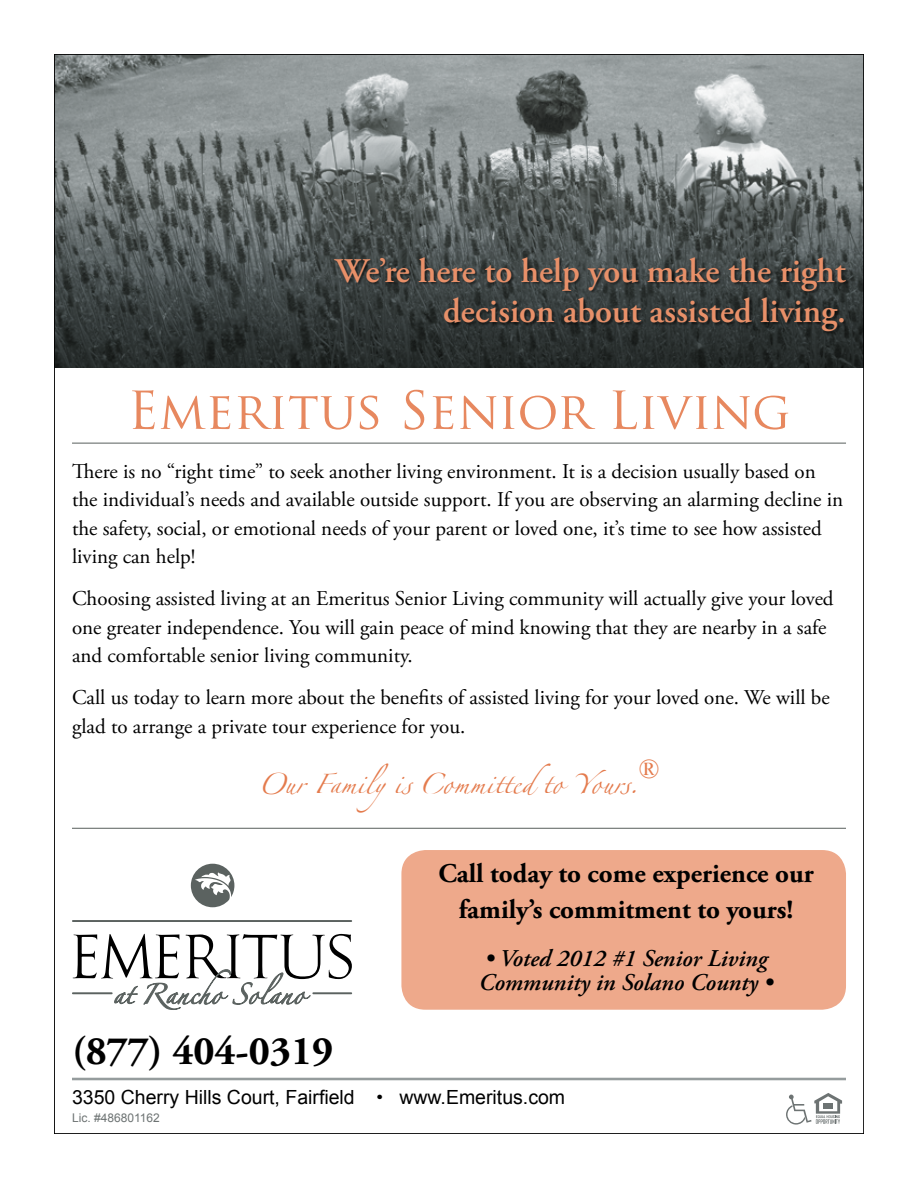
<style>
.page{position:relative;width:918px;height:1188px;background:#fff}
.page>*{position:absolute;margin:0;border:0;box-sizing:border-box;transform-origin:0 0}
.t1{font:51px "Trajan Pro";color:#e7885f}
.t2{font:45px "Linotype Zapfino One";color:#e47b4d}
.t3{font:700 40.5px "Adobe Garamond Pro";color:#000}
.t4{font:600 34.5px/40.5px "Adobe Garamond Pro";color:#e89069;text-align:right}
.t5{font:700 27px/36px "Adobe Garamond Pro";color:#000;text-align:center}
.t6{font:italic 600 24px/24px "Adobe Garamond Pro";color:#000}
.t7{font:21px/28.5px "Adobe Garamond Pro";color:#000}
.t8{font:19.5px "Arial";color:#000}
.t9{font:12px "Arial";color:#6d7373}
.s1{font-family:"Adobe Caslon Pro"}
</style>
<div class="page">
<svg style="left:56px;top:56px;width:806px;height:311px;background:#6a7171"></svg>
<div style="left:335px;top:257px;width:515px;height:78px;background:#000;opacity:.55"></div>
<hr style="left:72px;top:443px;width:774px;height:1px;background:#585e5c">
<hr style="left:72px;top:828px;width:774px;height:1px;background:#585e5c">
<hr style="left:72px;top:1078px;width:774px;height:2px;background:#959c9d">
<svg style="left:786px;top:1093px;width:56px;height:32px"></svg>
<div style="left:401px;top:850px;width:445px;height:160px;background:#eea98b;border-radius:24px"></div>
<svg style="left:191px;top:864px;width:43px;height:43px"></svg>
<hr style="left:72px;top:992px;width:41px;height:2px;background:#5b6260">
<hr style="left:72px;top:920px;width:280px;height:2px;background:#5b6260">
<svg style="left:73px;top:933px;width:279px;height:77px"></svg>
<h3 class="t4" style="left:335px;top:251px;width:512px">We’re here to help you make the right decision about assisted living.</h3>
<h1 class="t1" style="left:127px;top:378px;width:665px">Emeritus Senior Living</h1>
<p class="t7" style="left:72px;top:458px;width:773px">There is no “right time” to seek another living environment. It is a decision usually based on the individual’s needs and available outside support. If you are observing an alarming decline in the safety, social, or emotional needs of your parent or loved one, it’s time to see how assisted living can help!</p>
<p class="t7" style="left:72px;top:585px;width:763px">Choosing assisted living at an Emeritus Senior Living community will actually give your loved one greater independence. You will gain peace of mind knowing that they are nearby in a safe and comfortable senior living community.</p>
<p class="t7" style="left:72px;top:684px;width:759px">Call us today to learn more about the benefits of assisted living for your loved one. We will be glad to arrange a private tour experience for you.</p>
<h2 class="t2" style="left:258px;top:751px;width:403px">Our Family is Committed to Yours.<sup>®</sup></h2>
<p class="t5" style="left:439px;top:856px;width:377px">Call today to come experience our family’s commitment to yours!</p>
<p class="t6" style="left:479px;top:947px;width:296px">• Voted 2012 #1 Senior Living<br>Community in Solano County •</p>
<h3 class="t3" style="left:72px;top:1027px;width:263px">(877) 404-0319</h3>
<p class="t8" style="left:72px;top:1085px;width:495px">3350 Cherry Hills Court, Fairfield <span class="s1">•</span> www.Emeritus.com</p>
<p class="t9" style="left:72px;top:1110px;width:89px">Lic. #486801162</p>
</div>
